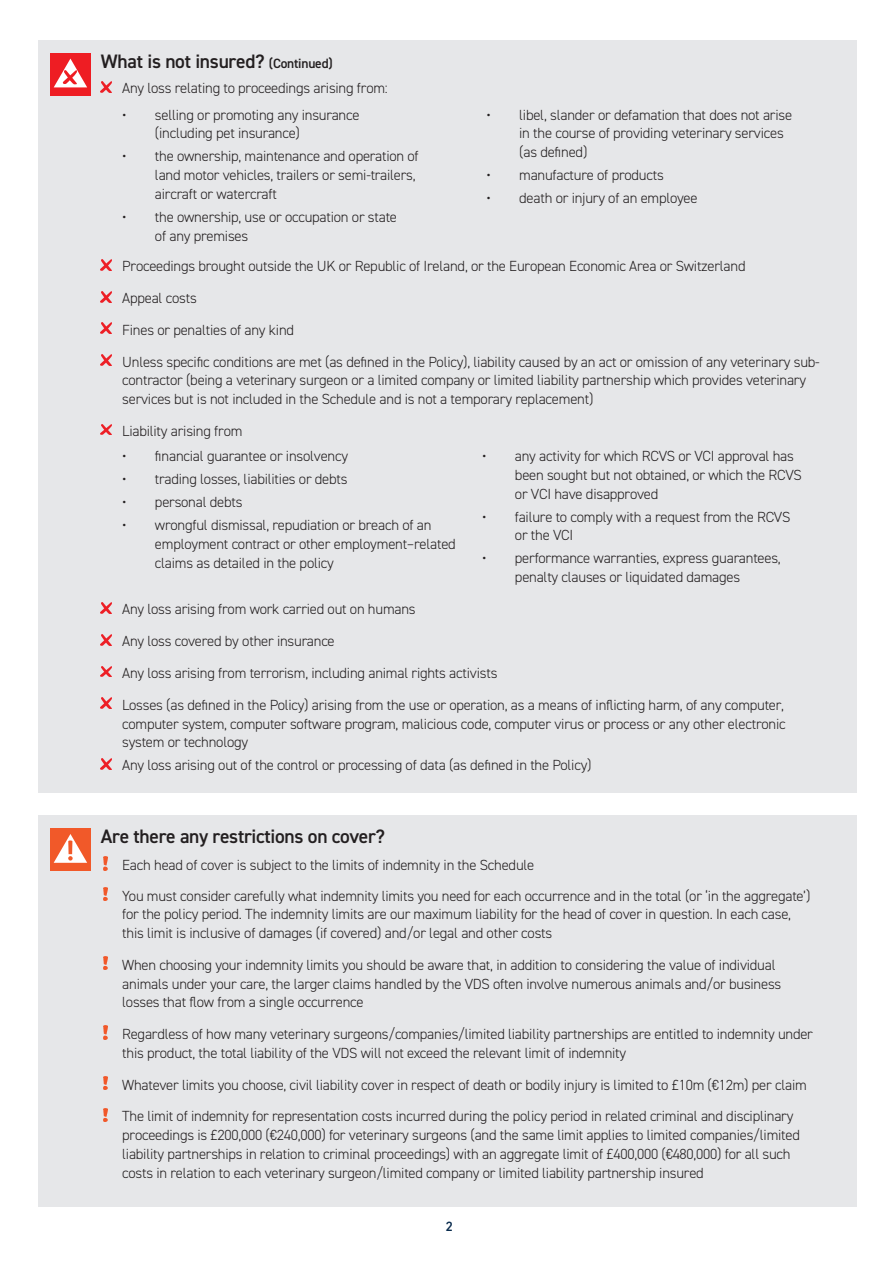
<style>
.page{position:relative;width:893px;height:1263px;background:#fff}
.page>*{position:absolute;margin:0;border:0;box-sizing:border-box;transform-origin:0 0}
.Cover_subhead{font:600 19.5px "DIN2014";letter-spacing:-.015em;color:#231f20}
.Covered_bullets{font:300 14.7px/18.8px "DIN2014";letter-spacing:-.015em;color:#231f20}
.t1{font:600 13.5px "DIN2014";color:#0a2c4e}
.s1{font-size:13.5px}
</style>
<div class="page">
<div style="left:39px;top:40px;width:818px;height:753px;background:#e6e7e9"></div>
<svg style="left:101px;top:81px;width:11px;height:11px"></svg>
<svg style="left:101px;top:259px;width:11px;height:11px"></svg>
<svg style="left:101px;top:291px;width:11px;height:11px"></svg>
<svg style="left:101px;top:323px;width:11px;height:11px"></svg>
<svg style="left:101px;top:355px;width:11px;height:11px"></svg>
<svg style="left:101px;top:424px;width:11px;height:11px"></svg>
<svg style="left:101px;top:602px;width:11px;height:11px"></svg>
<svg style="left:101px;top:634px;width:11px;height:11px"></svg>
<svg style="left:101px;top:666px;width:11px;height:11px"></svg>
<svg style="left:101px;top:698px;width:11px;height:11px"></svg>
<svg style="left:101px;top:758px;width:11px;height:11px"></svg>
<div style="left:50px;top:53px;width:41px;height:42px;background:#ee1d23"></div>
<svg style="left:54px;top:59px;width:33px;height:28px"></svg>
<div style="left:39px;top:815px;width:818px;height:392px;background:#e6e7e9"></div>
<svg style="left:104px;top:857px;width:3px;height:13px"></svg>
<svg style="left:104px;top:887px;width:3px;height:13px"></svg>
<img style="left:104px;top:956px;width:3px;height:14px">
<svg style="left:104px;top:1026px;width:3px;height:13px"></svg>
<svg style="left:104px;top:1076px;width:3px;height:13px"></svg>
<svg style="left:104px;top:1108px;width:3px;height:13px"></svg>
<div style="left:50px;top:828px;width:41px;height:43px;background:#f15929"></div>
<svg style="left:54px;top:834px;width:33px;height:29px"></svg>
<p class="Cover_subhead" style="left:101px;top:48px;width:233px">What is not insured? <span class="s1">(Continued)</span></p>
<p class="Covered_bullets" style="left:122px;top:79px;width:267px">Any loss relating to proceedings arising from:</p>
<p class="Covered_bullets" style="left:155px;top:105px;width:206px;text-indent:-33px">• selling or promoting any insurance (including pet insurance)</p>
<p class="Covered_bullets" style="left:155px;top:147px;width:265px;text-indent:-33px">• the ownership, maintenance and operation of land motor vehicles, trailers or semi-trailers, aircraft or watercraft</p>
<p class="Covered_bullets" style="left:155px;top:207px;width:244px;text-indent:-33px">• the ownership, use or occupation or state of any premises</p>
<p class="Covered_bullets" style="left:519px;top:105px;width:274px;text-indent:-33px">• libel, slander or defamation that does not arise in the course of providing veterinary services (as defined)</p>
<p class="Covered_bullets" style="left:486px;top:166px;width:179px">• manufacture of products</p>
<p class="Covered_bullets" style="left:486px;top:189px;width:213px">• death or injury of an employee</p>
<p class="Covered_bullets" style="left:122px;top:257px;width:625px">Proceedings brought outside the UK or Republic of Ireland, or the European Economic Area or Switzerland</p>
<p class="Covered_bullets" style="left:122px;top:289px;width:76px">Appeal costs</p>
<p class="Covered_bullets" style="left:122px;top:320px;width:173px">Fines or penalties of any kind</p>
<p class="Covered_bullets" style="left:122px;top:352px;width:699px">Unless specific conditions are met (as defined in the Policy), liability caused by an act or omission of any veterinary sub&shy;contractor (being a veterinary surgeon or a limited company or limited liability partnership which provides veterinary services but is not included in the Schedule and is not a temporary replacement)</p>
<p class="Covered_bullets" style="left:122px;top:421px;width:122px">Liability arising from</p>
<p class="Covered_bullets" style="left:122px;top:447px;width:227px">• financial guarantee or insolvency</p>
<p class="Covered_bullets" style="left:122px;top:470px;width:227px">• trading losses, liabilities or debts</p>
<p class="Covered_bullets" style="left:122px;top:493px;width:122px">• personal debts</p>
<p class="Covered_bullets" style="left:155px;top:516px;width:302px;text-indent:-33px">• wrongful dismissal, repudiation or breach of an employment contract or other employment–related claims as detailed in the policy</p>
<p class="Covered_bullets" style="left:515px;top:447px;width:288px;text-indent:-33px">• any activity for which RCVS or VCI approval has been sought but not obtained, or which the RCVS or VCI have disapproved</p>
<p class="Covered_bullets" style="left:515px;top:507px;width:277px;text-indent:-33px">• failure to comply with a request from the RCVS or the VCI</p>
<p class="Covered_bullets" style="left:482px;top:549px;width:300px;text-align:center">• performance warranties, express guarantees, penalty clauses or liquidated damages</p>
<p class="Covered_bullets" style="left:122px;top:600px;width:295px">Any loss arising from work carried out on humans</p>
<p class="Covered_bullets" style="left:122px;top:632px;width:214px">Any loss covered by other insurance</p>
<p class="Covered_bullets" style="left:122px;top:664px;width:377px">Any loss arising from terrorism, including animal rights activists</p>
<p class="Covered_bullets" style="left:122px;top:695px;width:665px;text-align:justify">Losses (as defined in the Policy) arising from the use or operation, as a means of inflicting harm, of any computer, computer system, computer software program, malicious code, computer virus or process or any other electronic system or technology</p>
<p class="Covered_bullets" style="left:122px;top:756px;width:471px">Any loss arising out of the control or processing of data (as defined in the Policy)</p>
<p class="Cover_subhead" style="left:101px;top:824px;width:286px">Are there any restrictions on cover?</p>
<p class="Covered_bullets" style="left:122px;top:856px;width:414px">Each head of cover is subject to the limits of indemnity in the Schedule</p>
<p class="Covered_bullets" style="left:122px;top:886px;width:690px">You must consider carefully what indemnity limits you need for each occurrence and in the total (or ‘in the aggregate’) for the policy period. The indemnity limits are our maximum liability for the head of cover in question. In each case, this limit is inclusive of damages (if covered) and/or legal and other costs</p>
<p class="Covered_bullets" style="left:122px;top:955px;width:661px">When choosing your indemnity limits you should be aware that, in addition to considering the value of individual animals under your care, the larger claims handled by the VDS often involve numerous animals and/or business losses that flow from a single occurrence</p>
<p class="Covered_bullets" style="left:122px;top:1025px;width:692px">Regardless of how many veterinary surgeons/companies/limited liability partnerships are entitled to indemnity under this product, the total liability of the VDS will not exceed the relevant limit of indemnity</p>
<p class="Covered_bullets" style="left:122px;top:1075px;width:686px">Whatever limits you choose, civil liability cover in respect of death or bodily injury is limited to £10m (€12m) per claim</p>
<p class="Covered_bullets" style="left:122px;top:1107px;width:679px">The limit of indemnity for representation costs incurred during the policy period in related criminal and disciplinary proceedings is £200,000 (€240,000) for veterinary surgeons (and the same limit applies to limited companies/limited liability partnerships in relation to criminal proceedings) with an aggregate limit of £400,000 (€480,000) for all such costs in relation to each veterinary surgeon/limited company or limited liability partnership insured</p>
<p class="t1" style="left:446px;top:1217px;width:9px">2</p>
</div>
